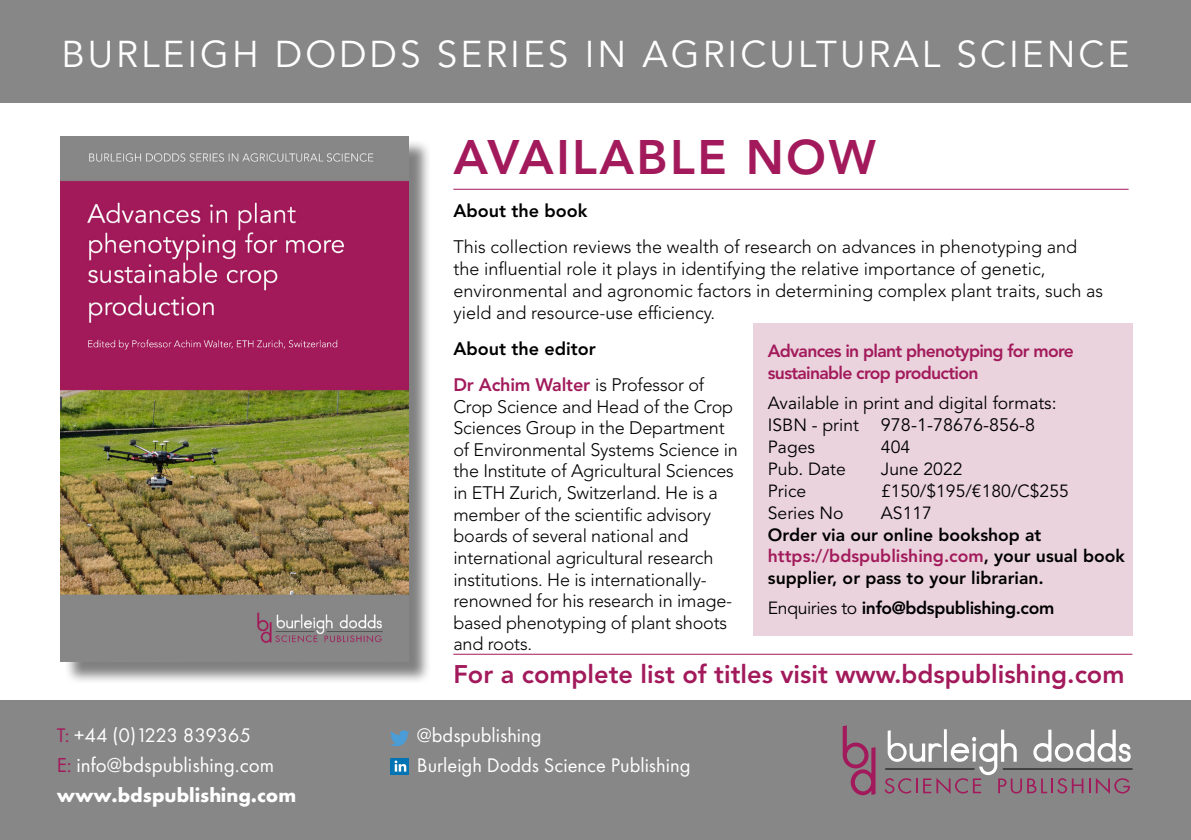
<style>
.page{position:relative;width:1191px;height:840px;background:#fff}
.page>*{position:absolute;margin:0;border:0;box-sizing:border-box;transform-origin:0 0}
.t1{font:800 48px "Avenir LT Std";letter-spacing:.05em;color:#a21a5b}
.t2{font:37px "Avenir LT Std";letter-spacing:.08em;color:#fff}
.t3{font:800 25.4px "Avenir LT Std";color:#a21a5b}
.t4{font:21px "Futura PT";color:#fff}
.t5{font:20.4px "Futura PT";color:#fff}
.t6{font:700 20.4px "Futura PT";color:#fff}
.t7{font:20.4px "Futura PT";letter-spacing:-.025em;color:#fff}
.t8{font:300 18px/21.6px "Avenir LT Std";letter-spacing:-.01em;color:#000}
.t9{font:800 18px/35.8px "Avenir LT Std";color:#000}
.t10{font:18px "Avenir LT Std";color:#000}
.t11{font:800 17.6px/21.6px "Avenir LT Std";color:#000}
.t12{font:17.6px "Avenir LT Std";color:#000}
.t13{font:800 17.6px/22px "Avenir LT Std";letter-spacing:-.04em;color:#a21a5b}
.t14{font:800 17.6px "Avenir LT Std";letter-spacing:-.02em;color:#000}
.s1{color:#a21a5b}
.s2{font-weight:300}
.s3{font-size:17.6px}
.s4{font-size:18px}
.s5{font-weight:400}
</style>
<div class="page">
<div style="left:753px;top:323px;width:379px;height:312px;background:#ead3dc"></div>
<div style="left:64px;top:139px;width:368px;height:544px;background:#000;opacity:.5"></div>
<img style="left:61px;top:136px;width:348px;height:525px">
<hr style="left:453px;top:189px;width:675px;height:1px;background:#a21a5b">
<hr style="left:453px;top:653px;width:679px;height:1px;background:#a21a5b">
<div style="left:0;top:700px;width:1191px;height:139px;background:#878787"></div>
<svg style="left:390px;top:730px;width:19px;height:15px"></svg>
<svg style="left:842px;top:725px;width:33px;height:69px"></svg>
<hr style="left:1002px;top:768px;width:130px;height:1px;background:#000">
<svg style="left:884px;top:729px;width:247px;height:64px"></svg>
<div style="left:0;top:0;width:1191px;height:103px;background:#878787"></div>
<img style="left:390px;top:758px;width:19px;height:15px">
<h2 class="t2" style="left:61px;top:32px;width:1069px">BURLEIGH DODDS SERIES IN AGRICULTURAL SCIENCE</h2>
<h1 class="t1" style="left:453px;top:128px;width:424px">AVAILABLE NOW</h1>
<p class="t9" style="left:453px;top:193px;width:135px">About the book</p>
<p class="t8" style="left:453px;top:236px;width:651px">This collection reviews the wealth of research on advances in phenotyping and the influential role it plays in identifying the relative importance of genetic, environmental and agronomic factors in determining complex plant traits, such as yield and resource-use efficiency.</p>
<p class="t9" style="left:453px;top:331px;width:252px">About the editor<br><span class="s1">Dr Achim Walter</span> <span class="s2">is Professor of</span></p>
<p class="t8" style="left:453px;top:395px;width:286px">Crop Science and Head of the Crop Sciences Group in the Department of Environmental Systems Science in the Institute of Agricultural Sciences in ETH Zurich, Switzerland. He is a member of the scientific advisory boards of several national and international agricultural research institutions. He is internationally&shy;renowned for his research in image&shy;based phenotyping of plant shoots and roots.</p>
<p class="t13" style="left:768px;top:339px;width:307px">Advances in plant phenotyping for more sustainable crop production</p>
<p class="t12" style="left:768px;top:393px;width:290px">Available in print and digital formats:</p>
<p class="t10" style="left:768px;top:414px;width:269px"><span class="s3">ISBN - print</span> 978-1-78676-856-8</p>
<p class="t12" style="left:768px;top:437px;width:49px">Pages</p>
<p class="t12" style="left:881px;top:437px;width:31px">404</p>
<p class="t12" style="left:768px;top:459px;width:79px">Pub. Date</p>
<p class="t12" style="left:881px;top:459px;width:83px">June 2022</p>
<p class="t12" style="left:768px;top:481px;width:40px">Price</p>
<p class="t12" style="left:881px;top:481px;width:189px">£150/$195/€180/C$255</p>
<p class="t12" style="left:768px;top:503px;width:77px">Series No</p>
<p class="t12" style="left:881px;top:503px;width:53px">AS117</p>
<p class="t11" style="left:768px;top:523px;width:358px">Order via our online bookshop at <span class="s1">https://bdspublishing.com</span>, your usual book supplier, or pass to your librarian<span class="s4">.</span></p>
<p class="t14" style="left:768px;top:597px;width:288px"><span class="s5">Enquiries to</span> info@bdspublishing.com</p>
<h3 class="t3" style="left:453px;top:658px;width:672px">For a complete list of titles visit www.bdspublishing.com</h3>
<p class="t7" style="left:57px;top:722px;width:196px"><span class="s1">T:</span> +44 (0)1223 839365</p>
<p class="t5" style="left:417px;top:722px;width:126px">@bdspublishing</p>
<p class="t4" style="left:57px;top:752px;width:219px"><span class="s1">E:</span> info@bdspublishing.com</p>
<p class="t5" style="left:417px;top:752px;width:275px">Burleigh Dodds Science Publishing</p>
<p class="t6" style="left:57px;top:781px;width:241px">www.bdspublishing.com</p>
</div>
